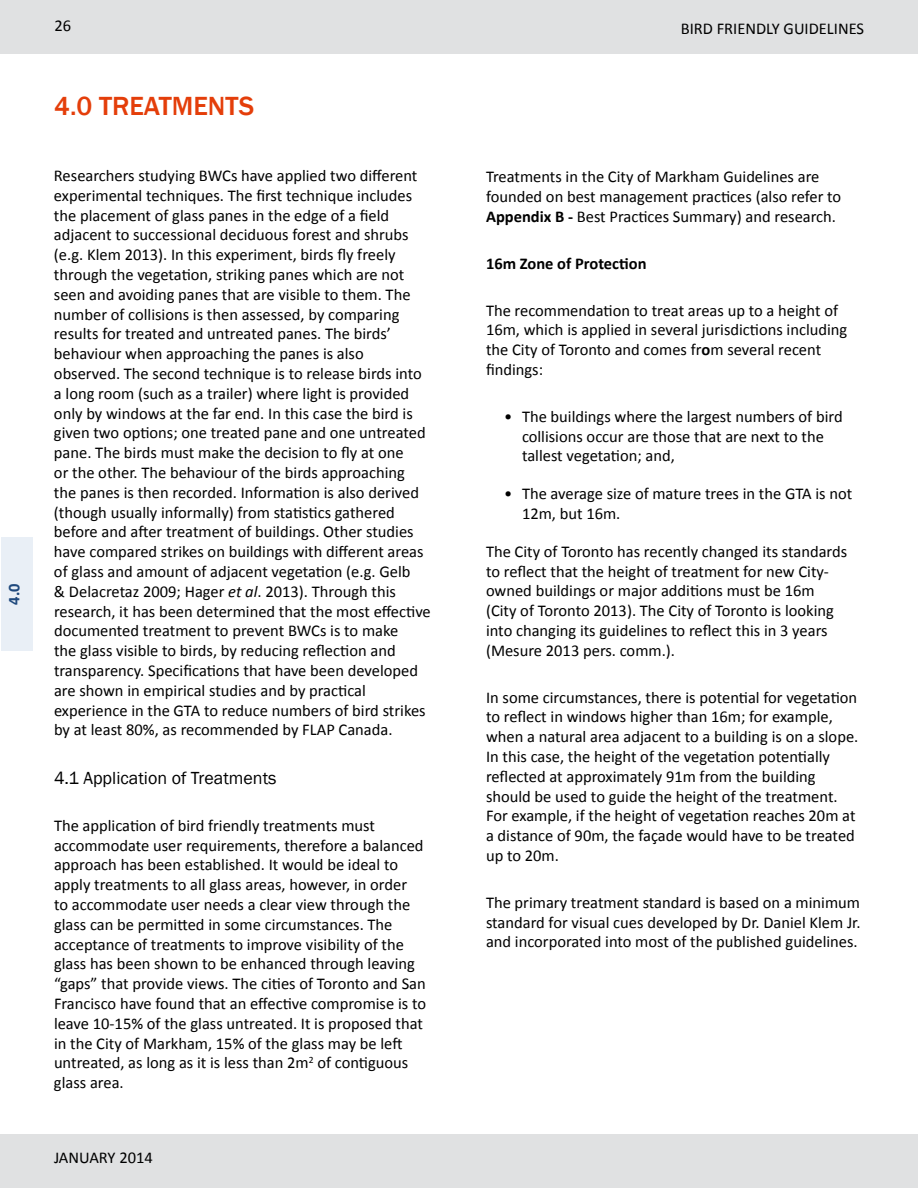
<style>
.page{position:relative;width:918px;height:1188px;background:#fff}
.page>*{position:absolute;margin:0;border:0;box-sizing:border-box;transform-origin:0 0}
.t1{font:500 27px "Franklin Gothic";color:#e43e0a}
.t2{font:18px "Franklin Gothic";color:#000}
.t3{font:16.5px/19.8px "Calibri";color:#000}
.t4{font:700 16.5px "Calibri";color:#000}
.t5{font:700 16.5px "Calibri";color:#1f497d}
.s1{font-style:italic}
.s2{font-weight:700}
</style>
<div class="page">
<div style="left:0;top:1134px;width:918px;height:54px;background:#e0e1e2"></div>
<div style="left:0;top:0;width:918px;height:54px;background:#e0e1e2"></div>
<div style="left:2px;top:537px;width:31px;height:114px;background:#e9eff6"></div>
<p class="t5" style="left:3px;top:605px;width:23px;rotate:-90deg">4.0</p>
<p class="t3" style="left:54px;top:16px;width:18px">26</p>
<p class="t3" style="left:681px;top:19px;width:185px">BIRD FRIENDLY GUIDELINES</p>
<p class="t1" style="left:54px;top:89px;width:202px">4.0 TREATMENTS</p>
<p class="t3" style="left:54px;top:166px;width:378px">Researchers studying BWCs have applied two different experimental techniques. The first technique includes the placement of glass panes in the edge of a field adjacent to successional deciduous forest and shrubs (e.g. Klem 2013). In this experiment, birds fly freely through the vegetation, striking panes which are not seen and avoiding panes that are visible to them. The number of collisions is then assessed, by comparing results for treated and untreated panes. The birds’ behaviour when approaching the panes is also observed. The second technique is to release birds into a long room (such as a trailer) where light is provided only by windows at the far end. In this case the bird is given two options; one treated pane and one untreated pane. The birds must make the decision to fly at one<br>or the other. The behaviour of the birds approaching the panes is then recorded. Information is also derived (though usually informally) from statistics gathered before and after treatment of buildings. Other studies have compared strikes on buildings with different areas of glass and amount of adjacent vegetation (e.g. Gelb<br>&amp; Delacretaz 2009; Hager <span class="s1">et al</span>. 2013). Through this research, it has been determined that the most effective documented treatment to prevent BWCs is to make<br>the glass visible to birds, by reducing reflection and transparency. Specifications that have been developed are shown in empirical studies and by practical experience in the GTA to reduce numbers of bird strikes by at least 80%, as recommended by FLAP Canada.</p>
<p class="t2" style="left:54px;top:767px;width:224px">4.1 Application of Treatments</p>
<p class="t3" style="left:54px;top:815px;width:374px">The application of bird friendly treatments must accommodate user requirements, therefore a balanced approach has been established. It would be ideal to apply treatments to all glass areas, however, in order<br>to accommodate user needs a clear view through the glass can be permitted in some circumstances. The acceptance of treatments to improve visibility of the glass has been shown to be enhanced through leaving “gaps” that provide views. The cities of Toronto and San Francisco have found that an effective compromise is to leave 10-15% of the glass untreated. It is proposed that in the City of Markham, 15% of the glass may be left untreated, as long as it is less than 2m<sup>2</sup> of contiguous glass area.</p>
<p class="t3" style="left:54px;top:1148px;width:100px">JANUARY 2014</p>
<p class="t3" style="left:486px;top:167px;width:357px">Treatments in the City of Markham Guidelines are founded on best management practices (also refer to<br><span class="s2">Appendix B -</span> Best Practices Summary) and research.</p>
<p class="t4" style="left:486px;top:253px;width:162px">16m Zone of Protection</p>
<p class="t3" style="left:486px;top:300px;width:363px">The recommendation to treat areas up to a height of 16m, which is applied in several jurisdictions including the City of Toronto and comes fr<span class="s2">o</span>m several recent findings:</p>
<p class="t3" style="left:522px;top:407px;width:322px;text-indent:-18px">• The buildings where the largest numbers of bird collisions occur are those that are next to the tallest vegetation; and,</p>
<p class="t3" style="left:522px;top:484px;width:332px;text-indent:-18px">• The average size of mature trees in the GTA is not<br>12m, but 16m.</p>
<p class="t3" style="left:486px;top:542px;width:363px">The City of Toronto has recently changed its standards to reflect that the height of treatment for new City&shy;owned buildings or major additions must be 16m (City of Toronto 2013). The City of Toronto is looking into changing its guidelines to reflect this in 3 years (Mesure 2013 pers. comm.).</p>
<p class="t3" style="left:486px;top:687px;width:374px">In some circumstances, there is potential for vegetation to reflect in windows higher than 16m; for example, when a natural area adjacent to a building is on a slope.<br>In this case, the height of the vegetation potentially reflected at approximately 91m from the building should be used to guide the height of the treatment.<br>For example, if the height of vegetation reaches 20m at a distance of 90m, the façade would have to be treated up to 20m.</p>
<p class="t3" style="left:486px;top:893px;width:376px;text-align:justify">The primary treatment standard is based on a minimum standard for visual cues developed by Dr. Daniel Klem Jr. and incorporated into most of the published guidelines.</p>
</div>
